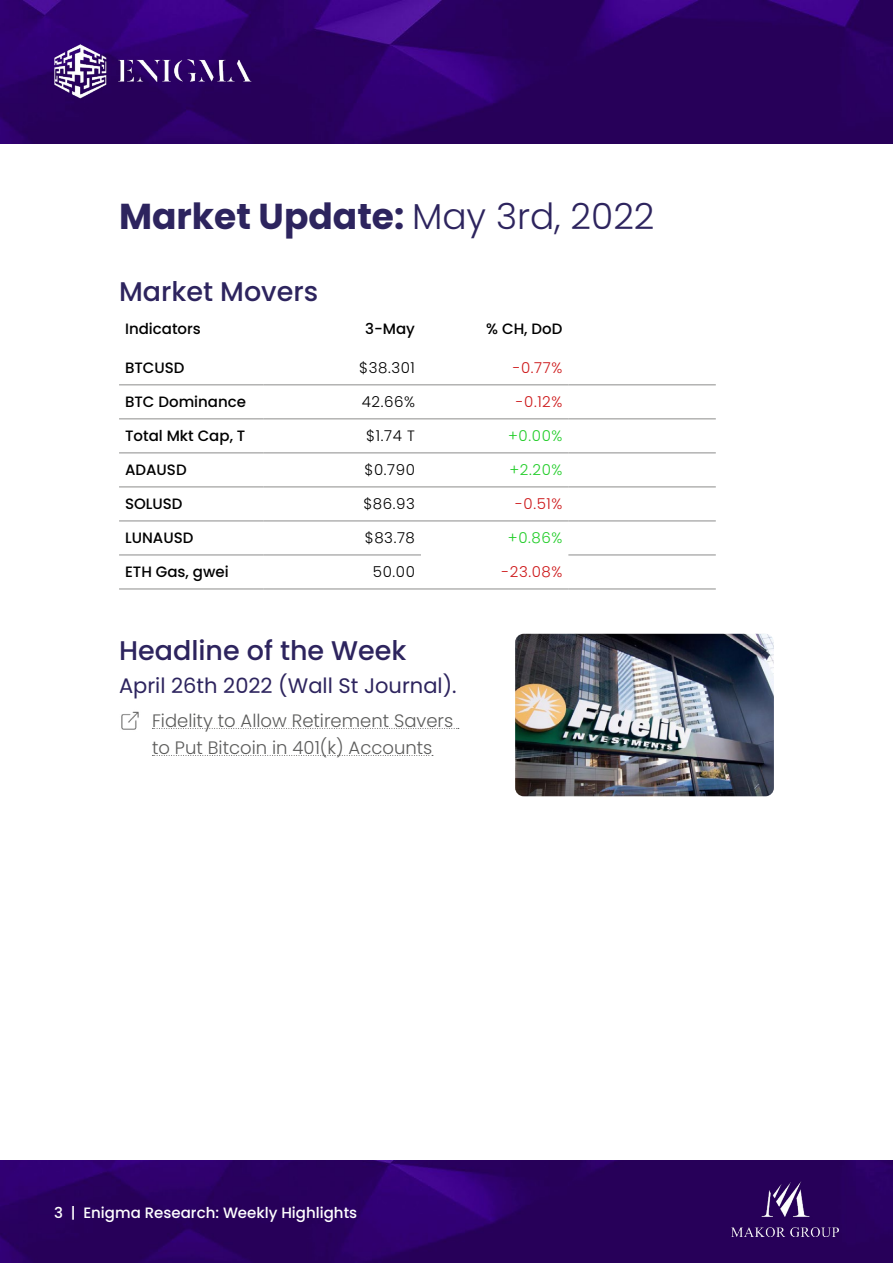
<style>
.page{position:relative;width:893px;height:1263px;background:#fff}
.page>*{position:absolute;margin:0;border:0;box-sizing:border-box;transform-origin:0 0}
.t1{font:700 36px "Poppins";color:#2d245e}
.t2{font:500 27px "Poppins";color:#2d245e}
.t3{font:21px "Poppins";color:#2d245e}
.t4{font:300 18px/27px "Poppins";color:#5c5c5b}
.t5{font:500 15px "Poppins";color:#000}
.t6{font:300 15px "Poppins";letter-spacing:.04em;color:#000}
.t7{font:500 15px "Poppins";color:#fff}
.t8{font:300 15px "Poppins";letter-spacing:.04em;color:#cd1719}
.t9{font:300 15px "Poppins";color:#21cd28}
.s1{font-weight:300}
</style>
<div class="page">
<img style="left:0;top:0;width:893px;height:143px">
<img style="left:54px;top:44px;width:197px;height:55px">
<img style="left:0;top:1161px;width:893px;height:102px">
<img style="left:731px;top:1181px;width:108px;height:55px">
<hr style="left:119px;top:419px;width:145px;height:1px;background:#8c8c8b">
<hr style="left:264px;top:419px;width:157px;height:1px;background:#8c8c8b">
<hr style="left:119px;top:453px;width:145px;height:1px;background:#8c8c8b">
<hr style="left:264px;top:453px;width:157px;height:1px;background:#8c8c8b">
<hr style="left:119px;top:521px;width:145px;height:1px;background:#8c8c8b">
<hr style="left:264px;top:521px;width:157px;height:1px;background:#8c8c8b">
<hr style="left:119px;top:555px;width:145px;height:1px;background:#8c8c8b">
<hr style="left:264px;top:555px;width:157px;height:1px;background:#8c8c8b">
<hr style="left:119px;top:487px;width:145px;height:1px;background:#8c8c8b">
<hr style="left:264px;top:487px;width:157px;height:1px;background:#8c8c8b">
<hr style="left:119px;top:385px;width:145px;height:1px;background:#8c8c8b">
<hr style="left:264px;top:385px;width:157px;height:1px;background:#8c8c8b">
<hr style="left:421px;top:419px;width:147px;height:1px;background:#8c8c8b">
<hr style="left:568px;top:419px;width:148px;height:1px;background:#8c8c8b">
<hr style="left:421px;top:453px;width:147px;height:1px;background:#8c8c8b">
<hr style="left:568px;top:453px;width:148px;height:1px;background:#8c8c8b">
<hr style="left:421px;top:487px;width:147px;height:1px;background:#8c8c8b">
<hr style="left:568px;top:487px;width:148px;height:1px;background:#8c8c8b">
<hr style="left:568px;top:555px;width:148px;height:1px;background:#8c8c8b">
<hr style="left:421px;top:385px;width:147px;height:1px;background:#8c8c8b">
<hr style="left:568px;top:385px;width:148px;height:1px;background:#8c8c8b">
<hr style="left:421px;top:521px;width:147px;height:1px;background:#8c8c8b">
<hr style="left:568px;top:521px;width:148px;height:1px;background:#8c8c8b">
<hr style="left:119px;top:589px;width:145px;height:1px;background:#8c8c8b">
<hr style="left:264px;top:589px;width:157px;height:1px;background:#8c8c8b">
<hr style="left:568px;top:589px;width:148px;height:1px;background:#8c8c8b">
<hr style="left:421px;top:589px;width:147px;height:1px;background:#8c8c8b">
<img style="left:515px;top:634px;width:259px;height:162px">
<svg style="left:152px;top:728px;width:307px;height:1px"></svg>
<svg style="left:152px;top:755px;width:281px;height:1px"></svg>
<img style="left:121px;top:711px;width:18px;height:19px">
<h1 class="t1" style="left:119px;top:196px;width:537px">Market Update: <span class="s1">May 3rd, 2022</span></h1>
<h2 class="t2" style="left:119px;top:276px;width:201px">Market Movers</h2>
<p class="t5" style="left:125px;top:320px;width:77px">Indicators</p>
<p class="t5" style="left:365px;top:320px;width:51px">3-May</p>
<p class="t5" style="left:486px;top:320px;width:78px">% CH, DoD</p>
<p class="t5" style="left:125px;top:359px;width:61px">BTCUSD</p>
<p class="t6" style="left:359px;top:359px;width:57px">$38.301</p>
<p class="t8" style="left:513px;top:359px;width:51px">-0.77%</p>
<p class="t5" style="left:125px;top:393px;width:123px">BTC Dominance</p>
<p class="t6" style="left:362px;top:393px;width:55px">42.66%</p>
<p class="t8" style="left:516px;top:393px;width:48px">-0.12%</p>
<p class="t5" style="left:125px;top:427px;width:122px">Total Mkt Cap, T</p>
<p class="t6" style="left:366px;top:427px;width:50px">$1.74 T</p>
<p class="t9" style="left:508px;top:427px;width:56px">+0.00%</p>
<p class="t5" style="left:125px;top:461px;width:63px">ADAUSD</p>
<p class="t6" style="left:364px;top:461px;width:52px">$0.790</p>
<p class="t9" style="left:510px;top:461px;width:54px">+2.20%</p>
<p class="t5" style="left:125px;top:495px;width:59px">SOLUSD</p>
<p class="t6" style="left:363px;top:495px;width:53px">$86.93</p>
<p class="t8" style="left:515px;top:495px;width:49px">-0.51%</p>
<p class="t5" style="left:125px;top:529px;width:70px">LUNAUSD</p>
<p class="t6" style="left:365px;top:529px;width:52px">$83.78</p>
<p class="t9" style="left:508px;top:529px;width:56px">+0.86%</p>
<p class="t5" style="left:125px;top:563px;width:105px">ETH Gas, gwei</p>
<p class="t6" style="left:373px;top:563px;width:44px">50.00</p>
<p class="t8" style="left:501px;top:563px;width:62px">-23.08%</p>
<h2 class="t2" style="left:119px;top:635px;width:289px">Headline of the Week</h2>
<h3 class="t3" style="left:119px;top:673px;width:339px">April 26th 2022 (Wall St Journal).</h3>
<p class="t4" style="left:152px;top:707px;width:303px">Fidelity to Allow Retirement Savers to Put Bitcoin in 401(k) Accounts</p>
<p class="t7" style="left:54px;top:1204px;width:305px">3 | Enigma Research: Weekly Highlights</p>
</div>
